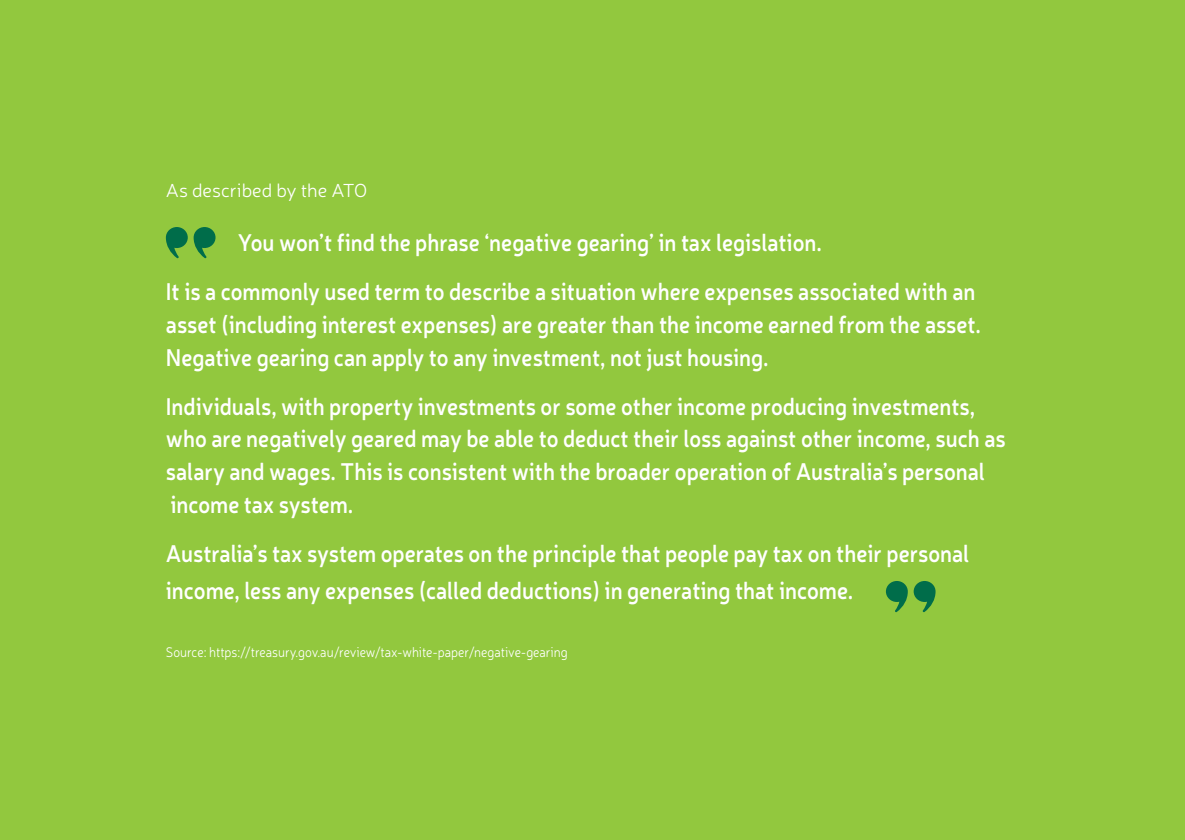
<style>
.page{position:relative;width:1185px;height:840px;background:#fff}
.page>*{position:absolute;margin:0;border:0;box-sizing:border-box;transform-origin:0 0}
.t1{font:600 24px/32.8px "Neris";color:#fff;scale:.9 1}
.t2{font:300 19px "Neris";color:#fff}
.t3{font:300 14px "Neris";color:#fff;scale:.9 1}
</style>
<div class="page">
<div style="left:0;top:0;width:1185px;height:839px;background:#92c83e"></div>
<svg style="left:194px;top:227px;width:22px;height:31px"></svg>
<svg style="left:166px;top:227px;width:22px;height:31px"></svg>
<svg style="left:886px;top:581px;width:22px;height:31px"></svg>
<svg style="left:914px;top:581px;width:21px;height:31px"></svg>
<p class="t2" style="left:166px;top:178px;width:203px">As described by the ATO</p>
<p class="t1" style="left:166px;top:217px;width:901px;line-height:48.8px;text-indent:72px">You won’t find the phrase ‘negative gearing’ in tax legislation.<br>It is a commonly used term to describe a situation where expenses associated with an</p>
<p class="t1" style="left:166px;top:307px;width:907px">asset (including interest expenses) are greater than the income earned from the asset.<br>Negative gearing can apply to any investment, not just housing.</p>
<p class="t1" style="left:166px;top:388px;width:935px">Individuals, with property investments or some other income producing investments, who are negatively geared may be able to deduct their loss against other income, such as salary and wages. This is consistent with the broader operation of Australia’s personal income tax system.</p>
<p class="t1" style="left:166px;top:533px;width:894px;line-height:36.8px">Australia’s tax system operates on the principle that people pay tax on their personal income, less any expenses (called deductions) in generating that income.</p>
<p class="t3" style="left:166px;top:642px;width:448px">Source: https://treasury.gov.au/review/tax-white-paper/negative-gearing</p>
</div>
